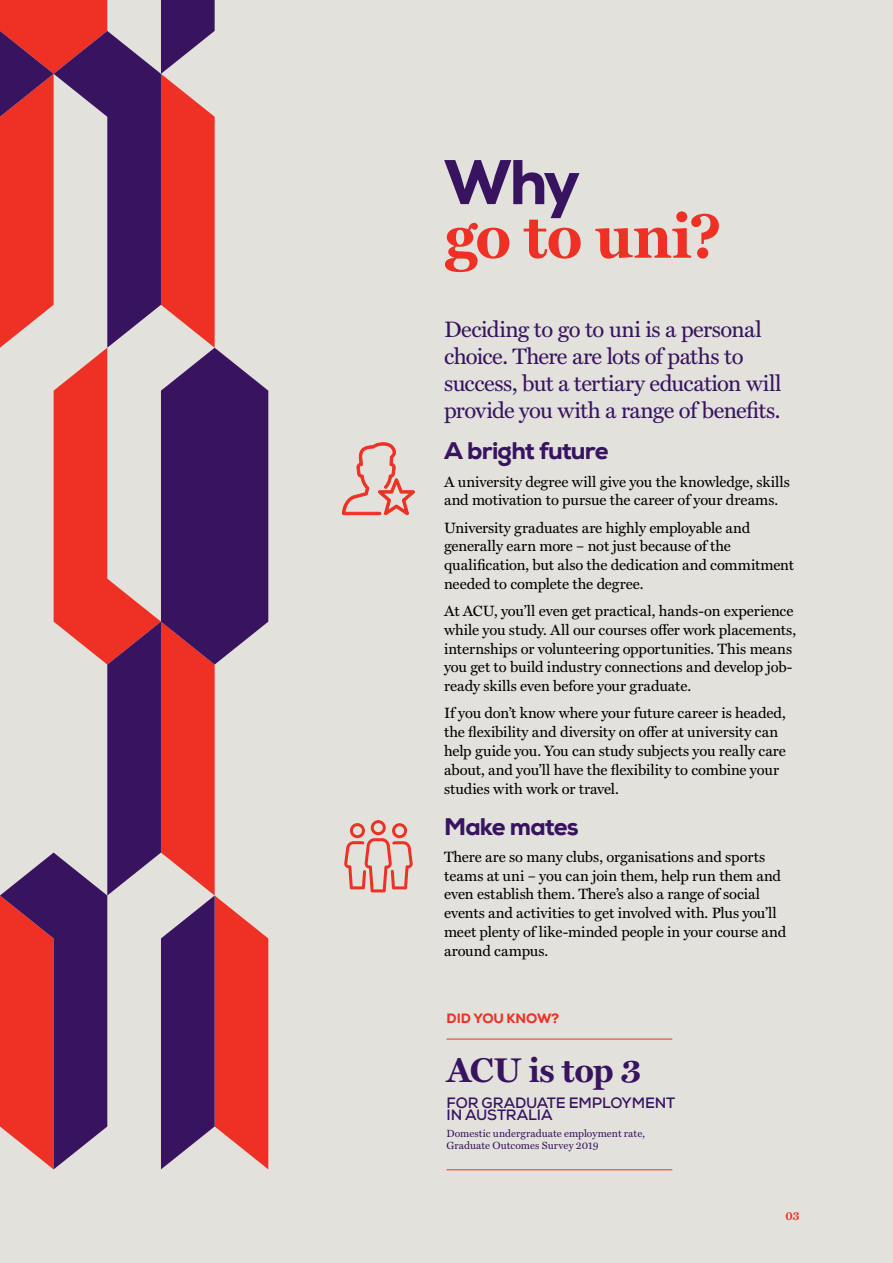
<style>
.page{position:relative;width:893px;height:1263px;background:#e3e1dc}
.page>*{position:absolute;margin:0;border:0;box-sizing:border-box;transform-origin:0 0}
._3_Major_heading_-_2{font:700 63px/53.6px "Miller Text";letter-spacing:-.005em;color:#ee3124}
._7_Body_bold{font:700 34.5px "Miller Text";letter-spacing:-.015em;color:#381460}
.t1{font:800 24px "Nexa";letter-spacing:-.035em;color:#381460}
.t2{font:22.5px/27px "Miller Text";letter-spacing:-.025em;color:#381460}
.t3{font:15px/18.8px "Miller Text";letter-spacing:-.005em;color:#000}
._7_Body_bold-2{font:700 15px/12.8px "Nexa";letter-spacing:-.015em;color:#381460}
.Subheading_-_Red__Ne{font:800 13.5px "Nexa";letter-spacing:-.005em;color:#ee3124}
.t4{font:700 11.25px "Miller Text";color:#ee3124}
._11_Pull_out_-_Level{font:10.5px/12px "Miller Text";letter-spacing:.005em;color:#381460}
.s1{font-family:"Nexa";font-weight:800;color:#381460}
</style>
<div class="page">
<svg style="left:0;top:0;width:268px;height:1169px"></svg>
<svg style="left:342px;top:442px;width:73px;height:73px"></svg>
<svg style="left:344px;top:820px;width:69px;height:72px"></svg>
<hr style="left:446px;top:1039px;width:226px;height:1px;background:#ee3124">
<hr style="left:446px;top:1169px;width:226px;height:1px;background:#ee3124">
<p class="_3_Major_heading_-_2" style="left:444px;top:153px;width:279px"><span class="s1">Why<br></span>go to uni?</p>
<p class="t2" style="left:444px;top:315px;width:339px">Deciding to go to uni is a personal choice. There are lots of paths to success, but a tertiary education will provide you with a range of benefits.</p>
<p class="t1" style="left:444px;top:436px;width:166px">A bright future</p>
<p class="t3" style="left:444px;top:471px;width:347px">A university degree will give you the knowledge, skills and motivation to pursue the career of your dreams.</p>
<p class="t3" style="left:444px;top:517px;width:351px">University graduates are highly employable and generally earn more – not just because of the qualification, but also the dedication and commitment needed to complete the degree.</p>
<p class="t3" style="left:444px;top:601px;width:354px">At ACU, you’ll even get practical, hands-on experience while you study. All our courses offer work placements, internships or volunteering opportunities. This means you get to build industry connections and develop job&shy;ready skills even before your graduate.</p>
<p class="t3" style="left:444px;top:703px;width:343px">If you don’t know where your future career is headed, the flexibility and diversity on offer at university can help guide you. You can study subjects you really care about, and you’ll have the flexibility to combine your studies with work or travel.</p>
<p class="t1" style="left:444px;top:811px;width:136px">Make mates</p>
<p class="t3" style="left:444px;top:846px;width:344px">There are so many clubs, organisations and sports teams at uni – you can join them, help run them and even establish them. There’s also a range of social events and activities to get involved with. Plus you’ll meet plenty of like-minded people in your course and around campus.</p>
<p class="Subheading_-_Red__Ne" style="left:447px;top:1010px;width:114px">DID YOU KNOW?</p>
<p class="_7_Body_bold" style="left:446px;top:1043px;width:196px">ACU is top 3</p>
<p class="_7_Body_bold-2" style="left:447px;top:1096px;width:230px">FOR GRADUATE EMPLOYMENT<br>IN AUSTRALIA</p>
<p class="_11_Pull_out_-_Level" style="left:446px;top:1126px;width:200px">Domestic undergraduate employment rate,<br>Graduate Outcomes Survey 2019</p>
<p class="t4" style="left:785px;top:1207px;width:15px">03</p>
</div>
